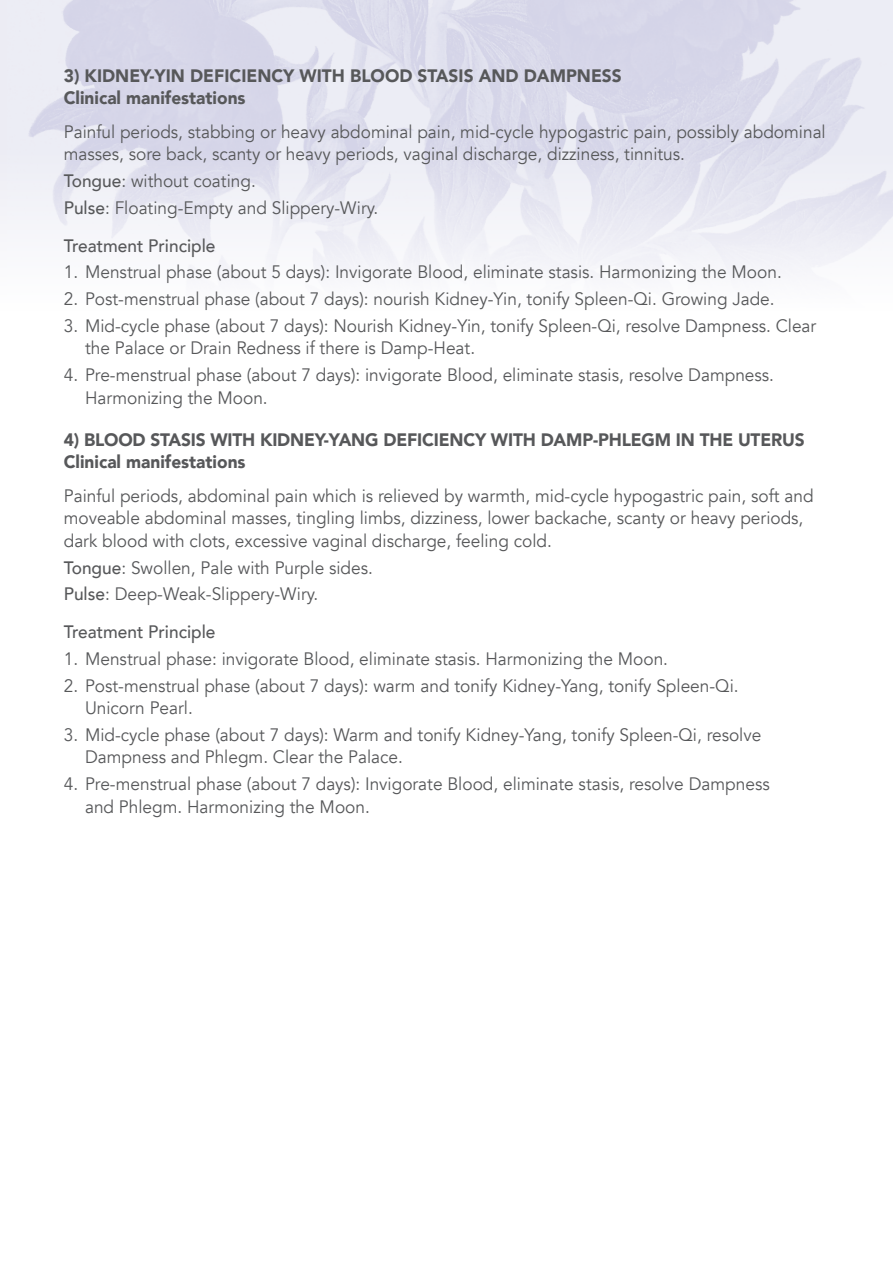
<style>
.page{position:relative;width:893px;height:1263px;background:#fff}
.page>*{position:absolute;margin:0;border:0;box-sizing:border-box;transform-origin:0 0}
.t1{font:18px/22.5px "Avenir";color:#57585a;scale:.96 1}
.t2{font:900 18px "Avenir";color:#57585a;scale:.96 1}
.t3{font:500 18px "Avenir";color:#57585a;scale:.96 1}
.s1{font-weight:500}
</style>
<div class="page">
<img style="left:7px;top:0;width:886px;height:273px">
<p class="t2" style="left:64px;top:60px;width:583px">3) KIDNEY-YIN DEFICIENCY WITH BLOOD STASIS AND DAMPNESS</p>
<p class="t2" style="left:64px;top:83px;width:191px">Clinical manifestations</p>
<p class="t1" style="left:64px;top:121px;width:795px">Painful periods, stabbing or heavy abdominal pain, mid-cycle hypogastric pain, possibly abdominal masses, sore back, scanty or heavy periods, vaginal discharge, dizziness, tinnitus.</p>
<p class="t1" style="left:64px;top:170px;width:202px"><span class="s1">Tongue</span>: without coating.</p>
<p class="t1" style="left:64px;top:197px;width:329px"><span class="s1">Pulse</span>: Floating-Empty and Slippery-Wiry.</p>
<p class="t3" style="left:64px;top:230px;width:160px">Treatment Principle</p>
<p class="t1" style="left:64px;top:261px;width:749px">1. Menstrual phase (about 5 days): Invigorate Blood, eliminate stasis. Harmonizing the Moon.</p>
<p class="t1" style="left:64px;top:288px;width:742px">2. Post-menstrual phase (about 7 days): nourish Kidney-Yin, tonify Spleen-Qi. Growing Jade.</p>
<p class="t1" style="left:85px;top:315px;width:763px;text-indent:-21px">3. Mid-cycle phase (about 7 days): Nourish Kidney-Yin, tonify Spleen-Qi, resolve Dampness. Clear the Palace or Drain Redness if there is Damp-Heat.</p>
<p class="t1" style="left:85px;top:364px;width:719px;text-indent:-21px">4. Pre-menstrual phase (about 7 days): invigorate Blood, eliminate stasis, resolve Dampness.<br>Harmonizing the Moon.</p>
<p class="t2" style="left:64px;top:424px;width:773px">4) BLOOD STASIS WITH KIDNEY-YANG DEFICIENCY WITH DAMP-PHLEGM IN THE UTERUS</p>
<p class="t2" style="left:64px;top:446px;width:191px">Clinical manifestations</p>
<p class="t1" style="left:64px;top:485px;width:782px">Painful periods, abdominal pain which is relieved by warmth, mid-cycle hypogastric pain, soft and moveable abdominal masses, tingling limbs, dizziness, lower backache, scanty or heavy periods, dark blood with clots, excessive vaginal discharge, feeling cold.</p>
<p class="t1" style="left:64px;top:556px;width:324px"><span class="s1">Tongue</span>: Swollen, Pale with Purple sides.</p>
<p class="t1" style="left:64px;top:583px;width:267px"><span class="s1">Pulse</span>: Deep-Weak-Slippery-Wiry.</p>
<p class="t3" style="left:64px;top:616px;width:160px">Treatment Principle</p>
<p class="t1" style="left:64px;top:648px;width:631px">1. Menstrual phase: invigorate Blood, eliminate stasis. Harmonizing the Moon.</p>
<p class="t1" style="left:85px;top:674px;width:682px;text-indent:-21px">2. Post-menstrual phase (about 7 days): warm and tonify Kidney-Yang, tonify Spleen-Qi.<br>Unicorn Pearl.</p>
<p class="t1" style="left:85px;top:724px;width:706px;text-indent:-21px">3. Mid-cycle phase (about 7 days): Warm and tonify Kidney-Yang, tonify Spleen-Qi, resolve<br>Dampness and Phlegm. Clear the Palace.</p>
<p class="t1" style="left:85px;top:773px;width:715px;text-indent:-21px">4. Pre-menstrual phase (about 7 days): Invigorate Blood, eliminate stasis, resolve Dampness and Phlegm. Harmonizing the Moon.</p>
</div>
